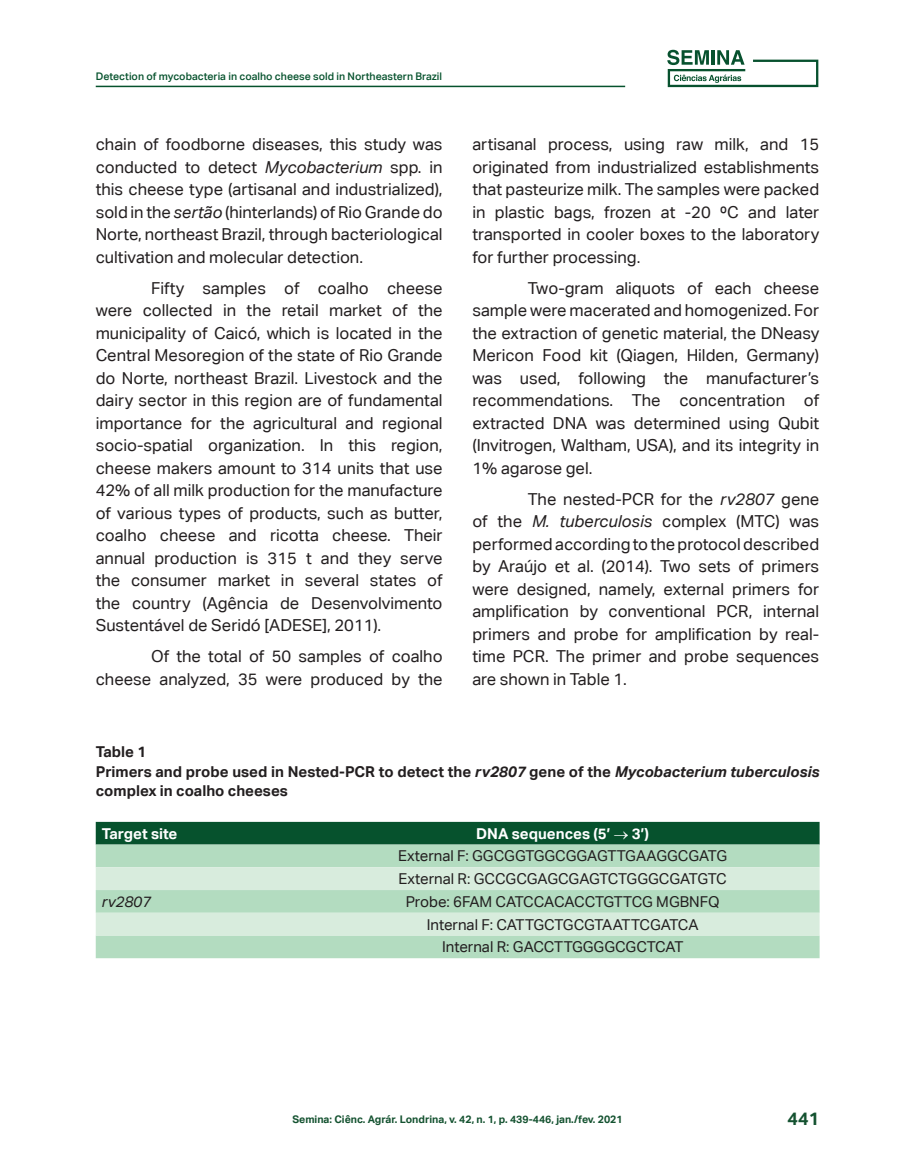
<style>
.page{position:relative;width:915px;height:1170px;background:#fff}
.page>*{position:absolute;margin:0;border:0;box-sizing:border-box;transform-origin:0 0}
.t1{font:700 18px "Aktiv Grotesk Corp";color:#145230}
.corpo_do_texto{font:16.5px/22.5px "Aktiv Grotesk Corp";color:#231f20;text-align:justify}
.texto_tabela{font:15px "Aktiv Grotesk Corp";letter-spacing:-.01em;color:#231f20}
.título_Tabela{font:700 15px/19.5px "Aktiv Grotesk Corp";color:#231f20}
.texto_tabela-2{font:700 15px "Aktiv Grotesk Corp";color:#fff}
.texto_tabela-3{font:italic 15px "Aktiv Grotesk Corp";color:#231f20}
.t2{font:500 10.5px "Aktiv Grotesk Corp";color:#06522d}
.t3{font:700 10.5px "Aktiv Grotesk Corp";color:#145230}
.s1{font-style:italic}
</style>
<div class="page">
<svg style="left:667px;top:50px;width:151px;height:37px"></svg>
<div style="left:753px;top:64px;width:60px;height:19px;background:#fff"></div>
<hr style="left:96px;top:86px;width:529px;height:1px;background:#06522d">
<div style="left:96px;top:821px;width:723px;height:23px;background:#06522d"></div>
<div style="left:96px;top:844px;width:723px;height:114px;background:#b3dcc0"></div>
<svg style="left:96px;top:867px;width:723px;height:68px;background:#cbe6d3"></svg>
<p class="t2" style="left:96px;top:69px;width:348px">Detection of mycobacteria in coalho cheese sold in Northeastern Brazil</p>
<p class="corpo_do_texto" style="left:96px;top:133px;width:348px">chain of foodborne diseases, this study was conducted to detect <span class="s1">Mycobacterium</span> spp. in this cheese type (artisanal and industrialized), sold in the <span class="s1">sertão</span> (hinterlands) of Rio Grande do Norte, northeast Brazil, through bacteriological cultivation and molecular detection.</p>
<p class="corpo_do_texto" style="left:96px;top:276px;width:348px;text-indent:55px">Fifty samples of coalho cheese were collected in the retail market of the municipality of Caicó, which is located in the Central Mesoregion of the state of Rio Grande do Norte, northeast Brazil. Livestock and the dairy sector in this region are of fundamental importance for the agricultural and regional socio-spatial organization. In this region, cheese makers amount to 314 units that use 42% of all milk production for the manufacture of various types of products, such as butter, coalho cheese and ricotta cheese. Their annual production is 315 t and they serve the consumer market in several states of the country (Agência de Desenvolvimento Sustentável de Seridó [ADESE], 2011).</p>
<p class="corpo_do_texto" style="left:96px;top:645px;width:348px;text-align:right">Of the total of 50 samples of coalho cheese analyzed, 35 were produced by the</p>
<p class="corpo_do_texto" style="left:472px;top:133px;width:348px">artisanal process, using raw milk, and 15 originated from industrialized establishments that pasteurize milk. The samples were packed in plastic bags, frozen at -20 ⁰C and later transported in cooler boxes to the laboratory for further processing.</p>
<p class="corpo_do_texto" style="left:472px;top:276px;width:348px;text-indent:55px">Two-gram aliquots of each cheese sample were macerated and homogenized. For the extraction of genetic material, the DNeasy Mericon Food kit (Qiagen, Hilden, Germany) was used, following the manufacturer’s recommendations. The concentration of extracted DNA was determined using Qubit (Invitrogen, Waltham, USA), and its integrity in 1% agarose gel.</p>
<p class="corpo_do_texto" style="left:472px;top:487px;width:348px;text-indent:55px">The nested-PCR for the <span class="s1">rv2807</span> gene of the <span class="s1">M. tuberculosis</span> complex (MTC) was performed according to the protocol described by Araújo et al. (2014). Two sets of primers were designed, namely, external primers for amplification by conventional PCR, internal primers and probe for amplification by real&shy;time PCR. The primer and probe sequences are shown in Table 1.</p>
<p class="título_Tabela" style="left:96px;top:742px;width:52px">Table 1</p>
<p class="título_Tabela" style="left:96px;top:761px;width:725px">Primers and probe used in Nested-PCR to detect the <span class="s1">rv2807</span> gene of the <span class="s1">Mycobacterium tuberculosis </span>complex in coalho cheeses</p>
<p class="texto_tabela-2" style="left:102px;top:823px;width:77px">Target site</p>
<p class="texto_tabela-2" style="left:476px;top:823px;width:174px">DNA sequences (5’ → 3’)</p>
<p class="texto_tabela" style="left:398px;top:847px;width:330px">External F: GGCGGTGGCGGAGTTGAAGGCGATG</p>
<p class="texto_tabela" style="left:398px;top:869px;width:329px">External R: GCCGCGAGCGAGTCTGGGCGATGTC</p>
<p class="texto_tabela-3" style="left:102px;top:892px;width:51px">rv2807</p>
<p class="texto_tabela" style="left:405px;top:892px;width:315px">Probe: 6FAM CATCCACACCTGTTCG MGBNFQ</p>
<p class="texto_tabela" style="left:426px;top:915px;width:273px">Internal F: CATTGCTGCGTAATTCGATCA</p>
<p class="texto_tabela" style="left:442px;top:938px;width:243px">Internal R: GACCTTGGGGCGCTCAT</p>
<p class="t3" style="left:292px;top:1112px;width:331px">Semina: Ciênc. Agrár. Londrina, v. 42, n. 1, p. 439-446, jan./fev. 2021</p>
<p class="t1" style="left:787px;top:1107px;width:33px">441</p>
</div>
